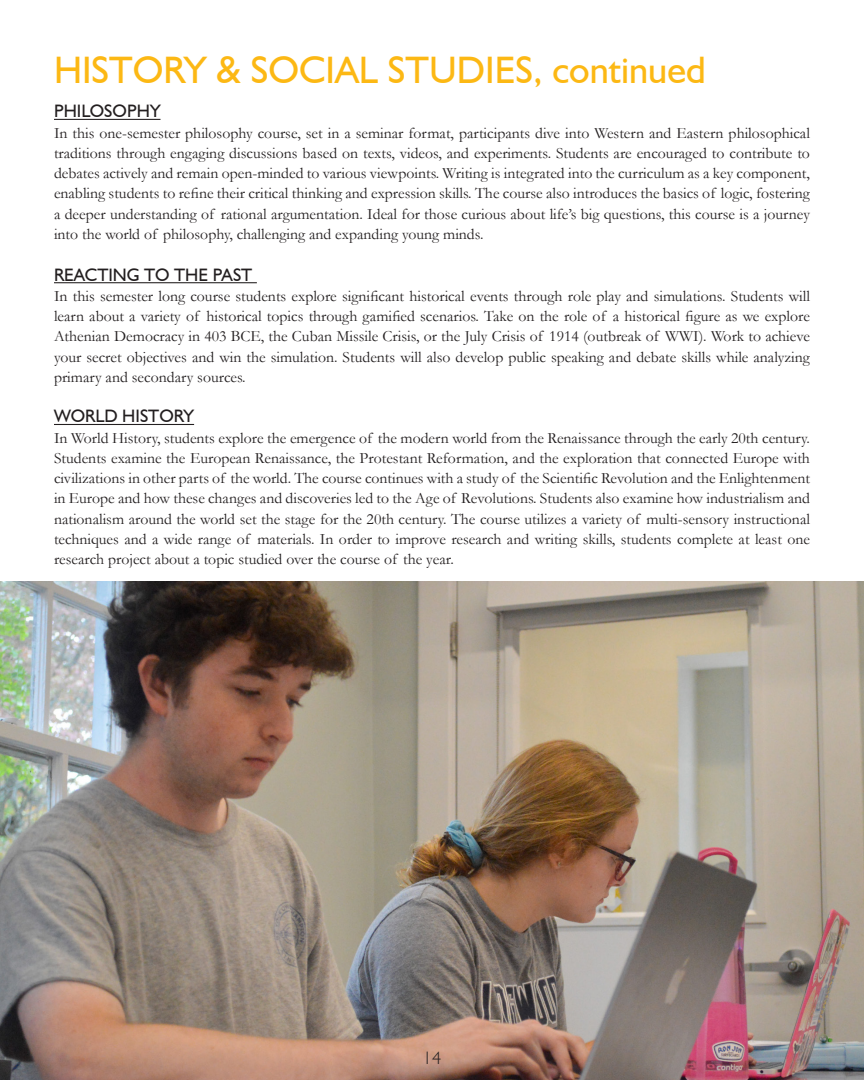
<style>
.page{position:relative;width:864px;height:1080px;background:#fff}
.page>*{position:absolute;margin:0;border:0;box-sizing:border-box;transform-origin:0 0}
.t1{font:38.25px "Humanist 521 BT";color:#fcb814}
.t2{font:18px "Humanist 521 BT";color:#231f20}
.t3{font:300 18px "Humanist 521 BT";color:#231f20}
.t4{font:15.75px/20.2px "Garamond";color:#231f20;text-align:justify}
</style>
<div class="page">
<img style="left:0;top:581px;width:864px;height:499px">
<hr style="left:54px;top:119px;width:106px;height:1px;background:#231f20">
<hr style="left:54px;top:282px;width:203px;height:1px;background:#231f20">
<hr style="left:54px;top:424px;width:140px;height:1px;background:#231f20">
<p class="t1" style="left:54px;top:46px;width:653px">HISTORY &amp; SOCIAL STUDIES, continued</p>
<p class="t2" style="left:54px;top:100px;width:108px">PHILOSOPHY</p>
<p class="t4" style="left:54px;top:122px;width:758px">In this one-semester philosophy course, set in a seminar format, participants dive into Western and Eastern philosophical traditions through engaging discussions based on texts, videos, and experiments. Students are encouraged to contribute to debates actively and remain open-minded to various viewpoints. Writing is integrated into the curriculum as a key component, enabling students to refine their critical thinking and expression skills. The course also introduces the basics of logic, fostering a deeper understanding of rational argumentation. Ideal for those curious about life’s big questions, this course is a journey into the world of philosophy, challenging and expanding young minds.</p>
<p class="t2" style="left:54px;top:263px;width:200px">REACTING TO THE PAST</p>
<p class="t4" style="left:54px;top:286px;width:758px">In this semester long course students explore significant historical events through role play and simulations. Students will learn about a variety of historical topics through gamified scenarios. Take on the role of a historical figure as we explore Athenian Democracy in 403 BCE, the Cuban Missile Crisis, or the July Crisis of 1914 (outbreak of WWI). Work to achieve your secret objectives and win the simulation. Students will also develop public speaking and debate skills while analyzing primary and secondary sources.</p>
<p class="t2" style="left:54px;top:405px;width:142px">WORLD HISTORY</p>
<p class="t4" style="left:54px;top:427px;width:758px">In World History, students explore the emergence of the modern world from the Renaissance through the early 20th century.<br>Students examine the European Renaissance, the Protestant Reformation, and the exploration that connected Europe with civilizations in other parts of the world. The course continues with a study of the Scientific Revolution and the Enlightenment in Europe and how these changes and discoveries led to the Age of Revolutions. Students also examine how industrialism and nationalism around the world set the stage for the 20th century. The course utilizes a variety of multi-sensory instructional techniques and a wide range of materials. In order to improve research and writing skills, students complete at least one research project about a topic studied over the course of the year.</p>
<p class="t3" style="left:423px;top:1047px;width:20px">14</p>
</div>
